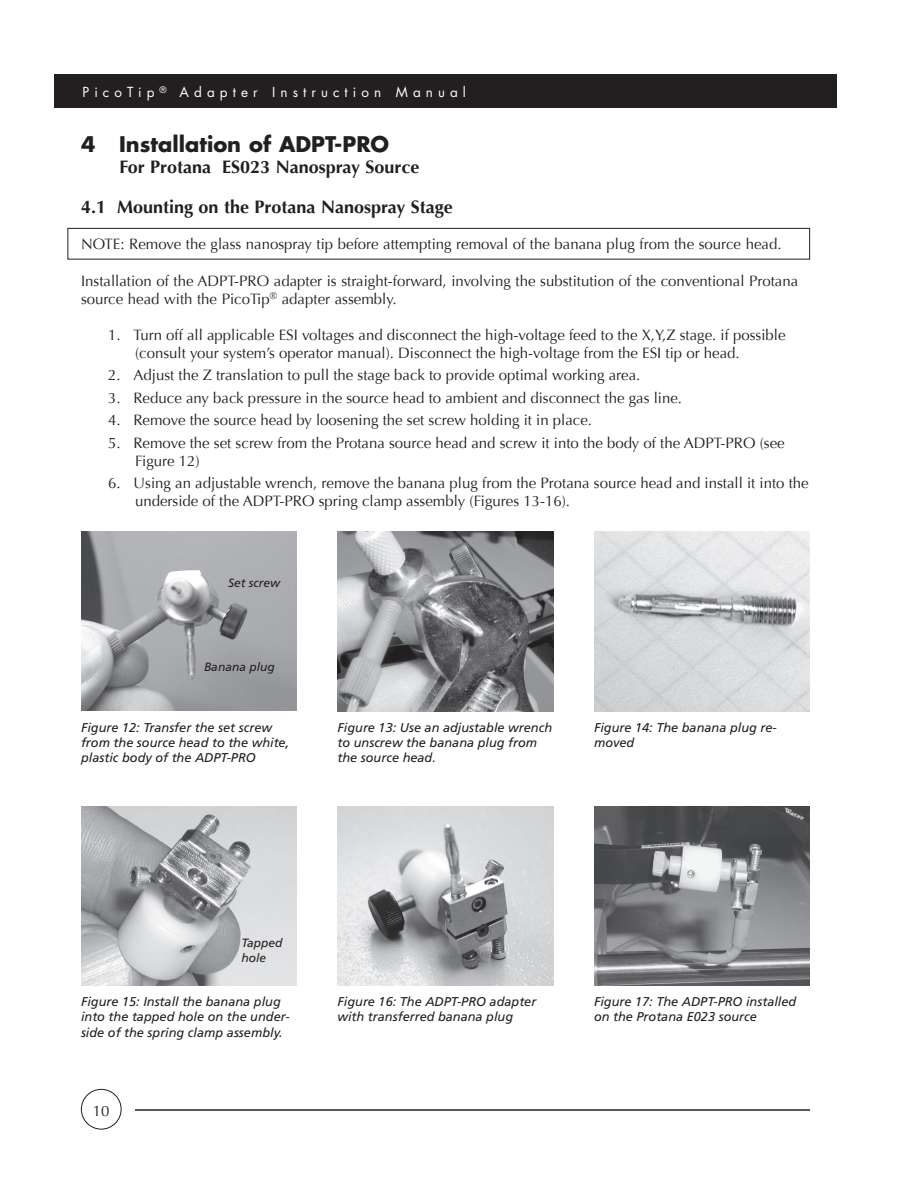
<style>
.page{position:relative;width:918px;height:1188px;background:#fff}
.page>*{position:absolute;margin:0;border:0;box-sizing:border-box;transform-origin:0 0}
.t1{font:700 21px "Futura";color:#231f20}
.t2{font:700 18px "Optima";color:#231f20}
.t3{font:15px/18px "Optima";color:#231f20}
.t4{font:13.5px "Futura";letter-spacing:.375em;color:#fff}
.t5{font:italic 12.75px/15.3px "Frutiger";color:#231f20}
.t6{font:italic 12px/14.4px "Frutiger";color:#231f20}
</style>
<div class="page">
<div style="left:81px;top:1089px;width:41px;height:41px;border:1px solid #231f20;border-radius:50%"></div>
<hr style="left:135px;top:1109px;width:675px;height:2px;background:#231f20">
<div style="left:54px;top:74px;width:783px;height:34px;background:#231f20"></div>
<div style="left:68px;top:228px;width:742px;height:32px;border:1px solid #231f20"></div>
<img style="left:81px;top:531px;width:216px;height:179px">
<img style="left:338px;top:531px;width:216px;height:180px">
<img style="left:594px;top:531px;width:216px;height:180px">
<img style="left:81px;top:806px;width:216px;height:180px">
<img style="left:338px;top:806px;width:216px;height:180px">
<img style="left:594px;top:806px;width:216px;height:180px">
<p class="t4" style="left:82px;top:83px;width:385px">PicoTip <sup>®</sup> Adapter Instruction Manual</p>
<h1 class="t1" style="left:81px;top:130px;width:310px">4 Installation of ADPT-PRO</h1>
<p class="t2" style="left:120px;top:157px;width:301px">For Protana ES023 Nanospray Source</p>
<p class="t2" style="left:81px;top:197px;width:373px">4.1 Mounting on the Protana Nanospray Stage</p>
<p class="t3" style="left:81px;top:235px;width:702px">NOTE: Remove the glass nanospray tip before attempting removal of the banana plug from the source head.</p>
<p class="t3" style="left:81px;top:272px;width:719px">Installation of the ADPT-PRO adapter is straight-forward, involving the substitution of the conventional Protana source head with the PicoTip<sup>®</sup> adapter assembly.</p>
<p class="t3" style="left:135px;top:326px;width:652px;text-indent:-27px">1. Turn off all applicable ESI voltages and disconnect the high-voltage feed to the X,Y,Z stage. if possible (consult your system’s operator manual). Disconnect the high-voltage from the ESI tip or head.</p>
<p class="t3" style="left:108px;top:366px;width:534px">2. Adjust the Z translation to pull the stage back to provide optimal working area.</p>
<p class="t3" style="left:108px;top:389px;width:576px">3. Reduce any back pressure in the source head to ambient and disconnect the gas line.</p>
<p class="t3" style="left:108px;top:411px;width:486px">4. Remove the source head by loosening the set screw holding it in place.</p>
<p class="t3" style="left:135px;top:434px;width:651px;text-indent:-27px">5. Remove the set screw from the Protana source head and screw it into the body of the ADPT-PRO (see<br>Figure 12)</p>
<p class="t3" style="left:135px;top:474px;width:675px;text-indent:-27px">6. Using an adjustable wrench, remove the banana plug from the Protana source head and install it into the underside of the ADPT-PRO spring clamp assembly (Figures 13-16).</p>
<p class="t6" style="left:228px;top:576px;width:54px">Set screw</p>
<p class="t6" style="left:204px;top:660px;width:72px">Banana plug</p>
<p class="t5" style="left:81px;top:720px;width:210px">Figure 12: Transfer the set screw from the source head to the white, plastic body of the ADPT-PRO</p>
<p class="t5" style="left:338px;top:720px;width:216px">Figure 13: Use an adjustable wrench to unscrew the banana plug from the source head.</p>
<p class="t5" style="left:594px;top:720px;width:184px">Figure 14: The banana plug re&shy;moved</p>
<p class="t6" style="left:242px;top:936px;width:43px">Tapped hole</p>
<p class="t5" style="left:81px;top:994px;width:210px">Figure 15: Install the banana plug into the tapped hole on the under&shy;side of the spring clamp assembly.</p>
<p class="t3" style="left:93px;top:1102px;width:18px">10</p>
<p class="t5" style="left:338px;top:994px;width:200px">Figure 16: The ADPT-PRO adapter with transferred banana plug</p>
<p class="t5" style="left:594px;top:994px;width:204px">Figure 17: The ADPT-PRO installed on the Protana E023 source</p>
</div>
